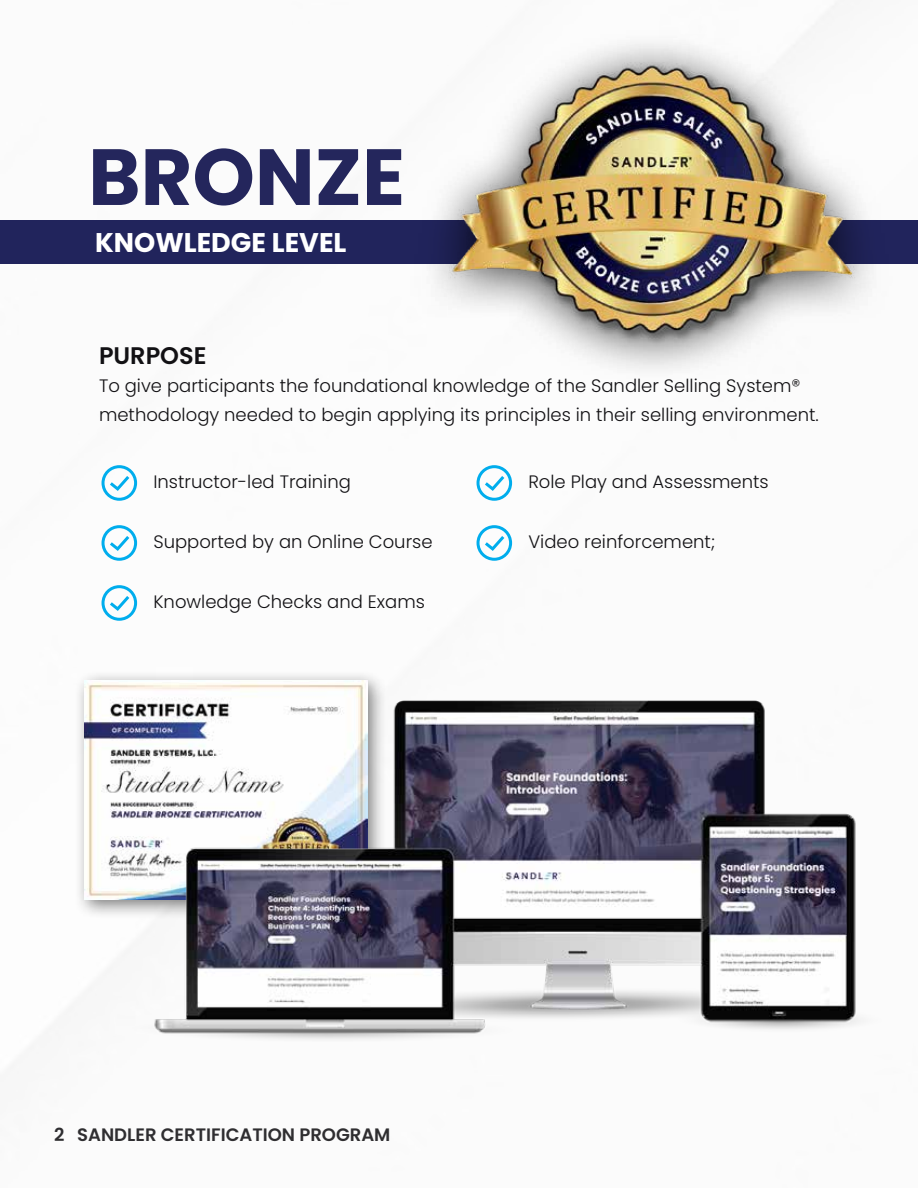
<style>
.page{position:relative;width:918px;height:1188px;background:#fff}
.page>*{position:absolute;margin:0;border:0;box-sizing:border-box;transform-origin:0 0}
.t1{font:700 79.5px "Poppins";color:#24265c}
.t2{font:700 27px "Poppins";color:#fff}
.t3{font:600 24px "Poppins";color:#121114}
.t4{font:300 18px/28.5px "Poppins";color:#121114}
.t5{font:600 18px "Poppins";color:#121114}
</style>
<div class="page">
<div style="left:0;top:220px;width:918px;height:44px;background:#21245c"></div>
<div style="left:413px;top:29px;width:477px;height:357px;background:#000;opacity:.75"></div>
<img style="left:423px;top:19px;width:467px;height:367px">
<div style="left:102px;top:465px;width:35px;height:36px;border:3px solid #00aded;border-radius:50%"></div>
<svg style="left:107px;top:473px;width:25px;height:20px"></svg>
<div style="left:477px;top:465px;width:35px;height:36px;border:3px solid #00aded;border-radius:50%"></div>
<svg style="left:482px;top:473px;width:25px;height:20px"></svg>
<div style="left:102px;top:525px;width:35px;height:36px;border:3px solid #00aded;border-radius:50%"></div>
<svg style="left:107px;top:533px;width:25px;height:20px"></svg>
<div style="left:477px;top:525px;width:35px;height:36px;border:3px solid #00aded;border-radius:50%"></div>
<svg style="left:482px;top:533px;width:25px;height:20px"></svg>
<div style="left:102px;top:585px;width:35px;height:36px;border:3px solid #00aded;border-radius:50%"></div>
<svg style="left:107px;top:593px;width:25px;height:20px"></svg>
<div style="left:74px;top:670px;width:313px;height:249px;background:#000;opacity:.5"></div>
<img style="left:84px;top:681px;width:283px;height:218px">
<img style="left:121px;top:700px;width:743px;height:340px">
<h1 class="t1" style="left:88px;top:131px;width:318px">BRONZE</h1>
<h2 class="t2" style="left:95px;top:227px;width:253px">KNOWLEDGE LEVEL</h2>
<h3 class="t3" style="left:99px;top:341px;width:109px">PURPOSE</h3>
<p class="t4" style="left:99px;top:372px;width:721px">To give participants the foundational knowledge of the Sandler Selling System® methodology needed to begin applying its principles in their selling environment.</p>
<p class="t4" style="left:153px;top:468px;width:199px">Instructor-led Training</p>
<p class="t4" style="left:528px;top:468px;width:242px">Role Play and Assessments</p>
<p class="t4" style="left:153px;top:528px;width:281px">Supported by an Online Course</p>
<p class="t4" style="left:528px;top:528px;width:188px">Video reinforcement;</p>
<p class="t4" style="left:153px;top:588px;width:273px">Knowledge Checks and Exams</p>
<p class="t5" style="left:54px;top:1124px;width:338px">2 SANDLER CERTIFICATION PROGRAM</p>
</div>
